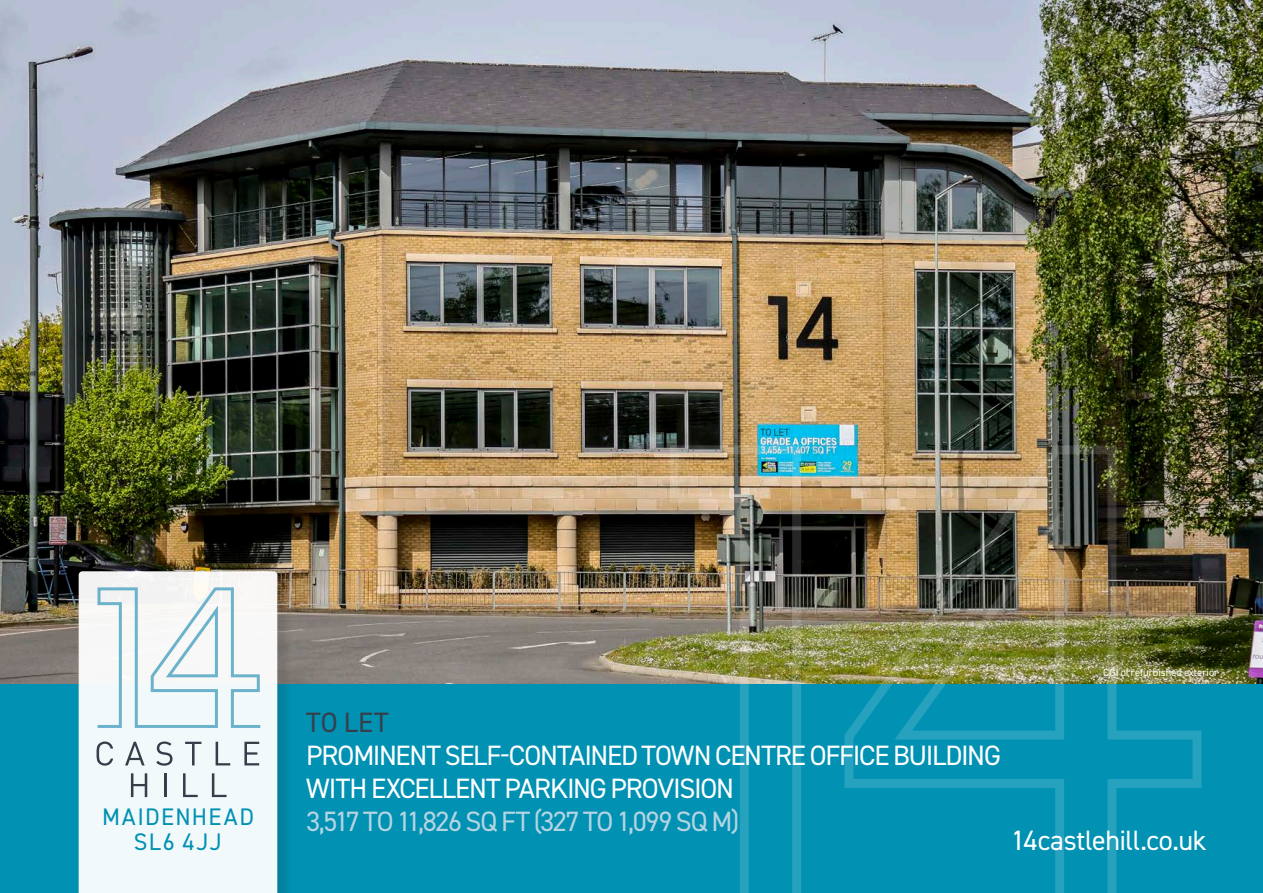
<style>
.page{position:relative;width:1263px;height:893px;background:#fff}
.page>*{position:absolute;margin:0;border:0;box-sizing:border-box;transform-origin:0 0}
.Heading_1_gold{font:28.05px/33px "DIN2014";letter-spacing:-.04em;color:#fff}
.Heading_1_gold-2{font:28.05px "DIN2014";letter-spacing:-.015em;color:#fff}
.Heading_1_gold-3{font:28.05px "DIN2014";color:#363f49}
.Heading_1_gold-4{font:24px/24.3px "DIN2014";letter-spacing:.06em;color:#0091b3;text-align:center}
.t1{font:10.5px "DIN2014";color:#fff}
.s1{color:#b4d4e2}
</style>
<div class="page">
<img style="left:0;top:0;width:1263px;height:685px">
<div style="left:0;top:685px;width:1263px;height:208px;background:#0091b3"></div>
<img style="left:668px;top:444px;width:537px;height:449px">
<div style="left:81px;top:573px;width:213px;height:320px;background:#231f20;opacity:.15"></div>
<div style="left:79px;top:571px;width:198px;height:322px;background:#f2f9fb"></div>
<svg style="left:97px;top:741px;width:16px;height:25px"></svg>
<svg style="left:125px;top:742px;width:20px;height:23px"></svg>
<svg style="left:156px;top:741px;width:17px;height:25px"></svg>
<svg style="left:185px;top:742px;width:16px;height:23px"></svg>
<svg style="left:216px;top:742px;width:14px;height:23px"></svg>
<svg style="left:244px;top:742px;width:15px;height:23px"></svg>
<svg style="left:131px;top:773px;width:16px;height:24px"></svg>
<hr style="left:164px;top:773px;width:2px;height:24px;background:#363f49">
<svg style="left:183px;top:773px;width:15px;height:24px"></svg>
<svg style="left:212px;top:773px;width:15px;height:24px"></svg>
<svg style="left:95px;top:586px;width:168px;height:143px"></svg>
<p class="Heading_1_gold-4" style="left:102px;top:804px;width:153px">MAIDENHEAD<br>SL6 4JJ</p>
<p class="Heading_1_gold-3" style="left:306px;top:705px;width:84px">TO LET</p>
<p class="Heading_1_gold" style="left:306px;top:739px;width:696px">PROMINENT SELF-CONTAINED TOWN CENTRE OFFICE BUILDING<br>WITH EXCELLENT PARKING PROVISION<br><span class="s1">3,517 TO 11,826 SQ FT (327 TO 1,099 SQ M)</span></p>
<p class="t1" style="left:1103px;top:665px;width:117px">CGI of refurbished exterior</p>
<p class="Heading_1_gold-2" style="left:1011px;top:823px;width:197px">14castlehill.co.uk</p>
</div>
